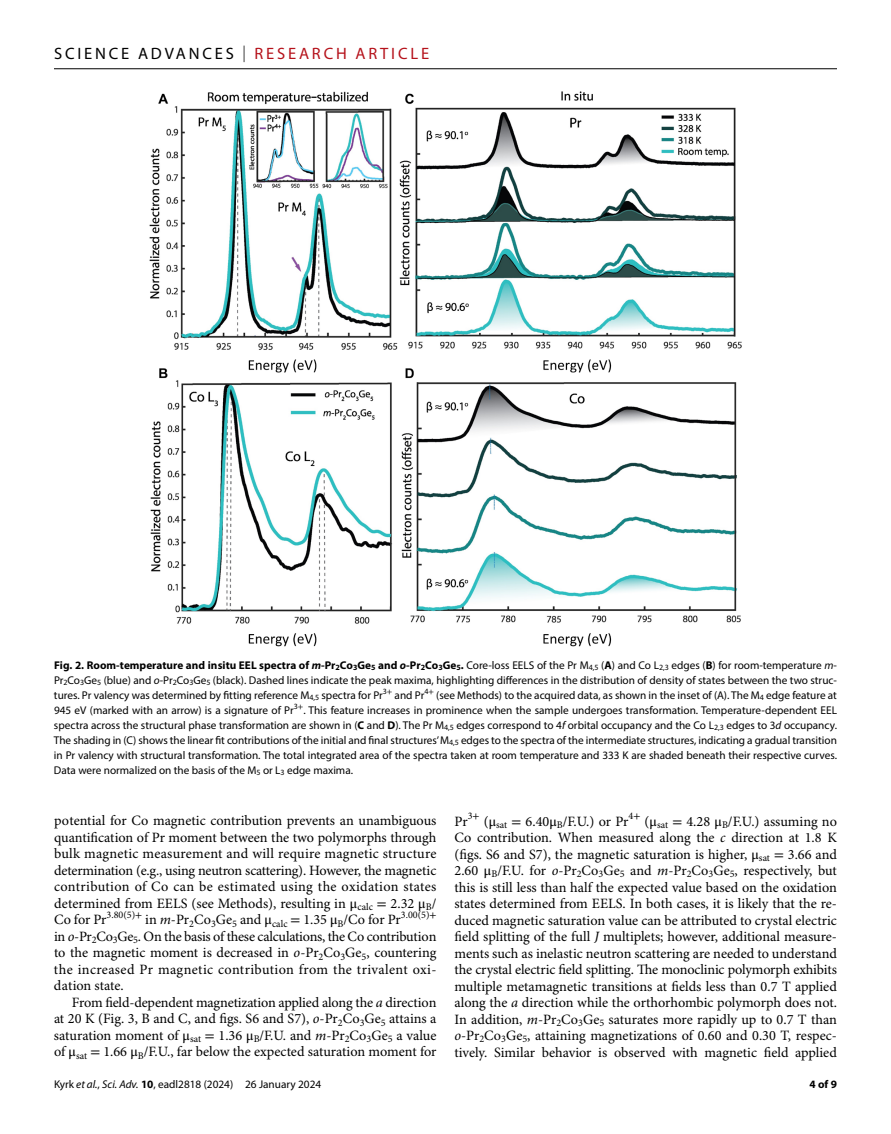
<style>
.page{position:relative;width:891px;height:1134px;background:#fff}
.page>*{position:absolute;margin:0;border:0;box-sizing:border-box;transform-origin:0 0}
.t1{font:16.5px "Myriad Pro";letter-spacing:.17em;color:#000}
.t2{font:14.25px/16.5px "Minion Pro";color:#000;text-align:justify}
.t3{font:11.25px/15px "Myriad Pro";color:#000}
.t4{font:700 11.25px "Myriad Pro";color:#000}
.s1{font-weight:300}
.s2{color:#b5121b}
.s3{font-weight:700}
.s4{font-weight:700;font-style:italic}
.s5{font-style:italic}
.s6{font-family:"STIX"}
</style>
<div class="page">
<hr style="left:54px;top:68px;width:783px;height:1px;background:#000">
<img style="left:149px;top:91px;width:593px;height:555px">
<p class="t1" style="left:54px;top:44px;width:376px">Science Adva nces <span class="s1">|</span> <span class="s2">Resear ch Ar ticle</span></p>
<p class="t3" style="left:54px;top:657px;width:785px"><span class="s3">Fig. 2. Room-temperature and in situ EEL spectra of</span> <span class="s4">m</span><span class="s3">-Pr</span><sub>2</sub><span class="s3">Co</span><sub>3</sub><span class="s3">Ge</span><sub>5</sub> <span class="s3">and</span> <span class="s4">o</span><span class="s3">-Pr</span><sub>2</sub><span class="s3">Co</span><sub>3</sub><span class="s3">Ge</span><sub>5</sub><span class="s3">.</span> Core-loss EELS of the Pr M<sub>4,5</sub> (<span class="s3">A</span>) and Co L<sub>2,3</sub> edges (<span class="s3">B</span>) for room-temperature <span class="s5">m</span>-Pr<sub>2</sub>Co<sub>3</sub>Ge<sub>5</sub> (blue) and <span class="s5">o</span>-Pr<sub>2</sub>Co<sub>3</sub>Ge<sub>5</sub> (black). Dashed lines indicate the peak maxima, highlighting differences in the distribution of density of states between the two struc&shy;tures. Pr valency was determined by fitting reference M<sub>4,5</sub> spectra for Pr<sup>3</sup><sup>+</sup> and Pr<sup>4</sup><sup>+</sup> (see Methods) to the acquired data, as shown in the inset of (A). The M<sub>4</sub> edge feature at 945 eV (marked with an arrow) is a signature of Pr<sup>3</sup><sup>+</sup>. This feature increases in prominence when the sample undergoes transformation. Temperature-dependent EEL spectra across the structural phase transformation are shown in (<span class="s3">C</span> and <span class="s3">D</span>). The Pr M<sub>4,5</sub> edges correspond to 4<span class="s5">f</span> orbital occupancy and the Co L<sub>2,3</sub> edges to 3<span class="s5">d</span> occupancy.<br>The shading in (C) shows the linear fit contributions of the initial and final structures’ M<sub>4,5</sub> edges to the spectra of the intermediate structures, indicating a gradual transition in Pr valency with structural transformation. The total integrated area of the spectra taken at room temperature and 333 K are shaded beneath their respective curves.<br>Data were normalized on the basis of the M<sub>5</sub> or L<sub>3</sub> edge maxima.</p>
<p class="t2" style="left:54px;top:813px;width:384px">potential for Co magnetic contribution prevents an unambiguous quantification of Pr moment between the two polymorphs through bulk magnetic measurement and will require magnetic structure determination (e.g., using neutron scattering). However, the magnetic contribution of Co can be estimated using the oxidation states determined from EELS (see Methods), resulting in <span class="s6">μ</span><sub>calc</sub> <span class="s6">=</span> 2.32 <span class="s6">μ</span><sub>B</sub>/ Co for Pr<sup>3.80(5)</sup><sup>+</sup> in <span class="s5">m</span>-Pr<sub>2</sub>Co<sub>3</sub>Ge<sub>5</sub> and <span class="s6">μ</span><sub>calc</sub> <span class="s6">=</span> 1.35 <span class="s6">μ</span><sub>B</sub>/Co for Pr<sup>3.00(5)</sup><sup>+ </sup>in <span class="s5">o</span>-Pr<sub>2</sub>Co<sub>3</sub>Ge<sub>5</sub>. On the basis of these calculations, the Co contribution to the magnetic moment is decreased in <span class="s5">o</span>-Pr<sub>2</sub>Co<sub>3</sub>Ge<sub>5</sub>, countering the increased Pr magnetic contribution from the trivalent oxi&shy;dation state.</p>
<p class="t2" style="left:54px;top:995px;width:384px;text-indent:18px">From field-dependent magnetization applied along the <span class="s5">a</span> direction at 20 K (Fig. 3, B and C, and figs. S6 and S7), <span class="s5">o</span>-Pr<sub>2</sub>Co<sub>3</sub>Ge<sub>5</sub> attains a saturation moment of <span class="s6">μ</span><sub>sat</sub> <span class="s6">=</span> 1.36 <span class="s6">μ</span><sub>B</sub>/F.U. and <span class="s5">m</span>-Pr<sub>2</sub>Co<sub>3</sub>Ge<sub>5</sub> a value of <span class="s6">μ</span><sub>sat</sub> <span class="s6">=</span> 1.66 <span class="s6">μ</span><sub>B</sub>/F.U., far below the expected saturation moment for</p>
<p class="t3" style="left:54px;top:1076px;width:269px">Kyrk <span class="s5">et al.</span>, <span class="s5">Sci. Adv.</span> <span class="s3">10</span>, eadl2818 (2024) 26 January 2024</p>
<p class="t2" style="left:454px;top:814px;width:384px">Pr<sup>3</sup><sup>+</sup> (<span class="s6">μ</span><sub>sat</sub> <span class="s6">=</span> 6.40<span class="s6">μ</span><sub>B</sub>/F.U.) or Pr<sup>4</sup><sup>+</sup> (<span class="s6">μ</span><sub>sat</sub> <span class="s6">=</span> 4.28 <span class="s6">μ</span><sub>B</sub>/F.U.) assuming no Co contribution. When measured along the <span class="s5">c</span> direction at 1.8 K (figs. S6 and S7), the magnetic saturation is higher, <span class="s6">μ</span><sub>sat</sub> <span class="s6">=</span> 3.66 and 2.60 <span class="s6">μ</span><sub>B</sub>/F.U. for <span class="s5">o</span>-Pr<sub>2</sub>Co<sub>3</sub>Ge<sub>5</sub> and <span class="s5">m</span>-Pr<sub>2</sub>Co<sub>3</sub>Ge<sub>5</sub>, respectively, but this is still less than half the expected value based on the oxidation states determined from EELS. In both cases, it is likely that the re&shy;duced magnetic saturation value can be attributed to crystal electric field splitting of the full <span class="s5">J</span> multiplets; however, additional measure&shy;ments such as inelastic neutron scattering are needed to understand the crystal electric field splitting. The monoclinic polymorph exhibits multiple metamagnetic transitions at fields less than 0.7 T applied along the <span class="s5">a</span> direction while the orthorhombic polymorph does not.<br>In addition, <span class="s5">m</span>-Pr<sub>2</sub>Co<sub>3</sub>Ge<sub>5</sub> saturates more rapidly up to 0.7 T than <span class="s5">o</span>-Pr<sub>2</sub>Co<sub>3</sub>Ge<sub>5</sub>, attaining magnetizations of 0.60 and 0.30 T, respec&shy;tively. Similar behavior is observed with magnetic field applied</p>
<p class="t4" style="left:810px;top:1075px;width:29px">4 of 9</p>
</div>
